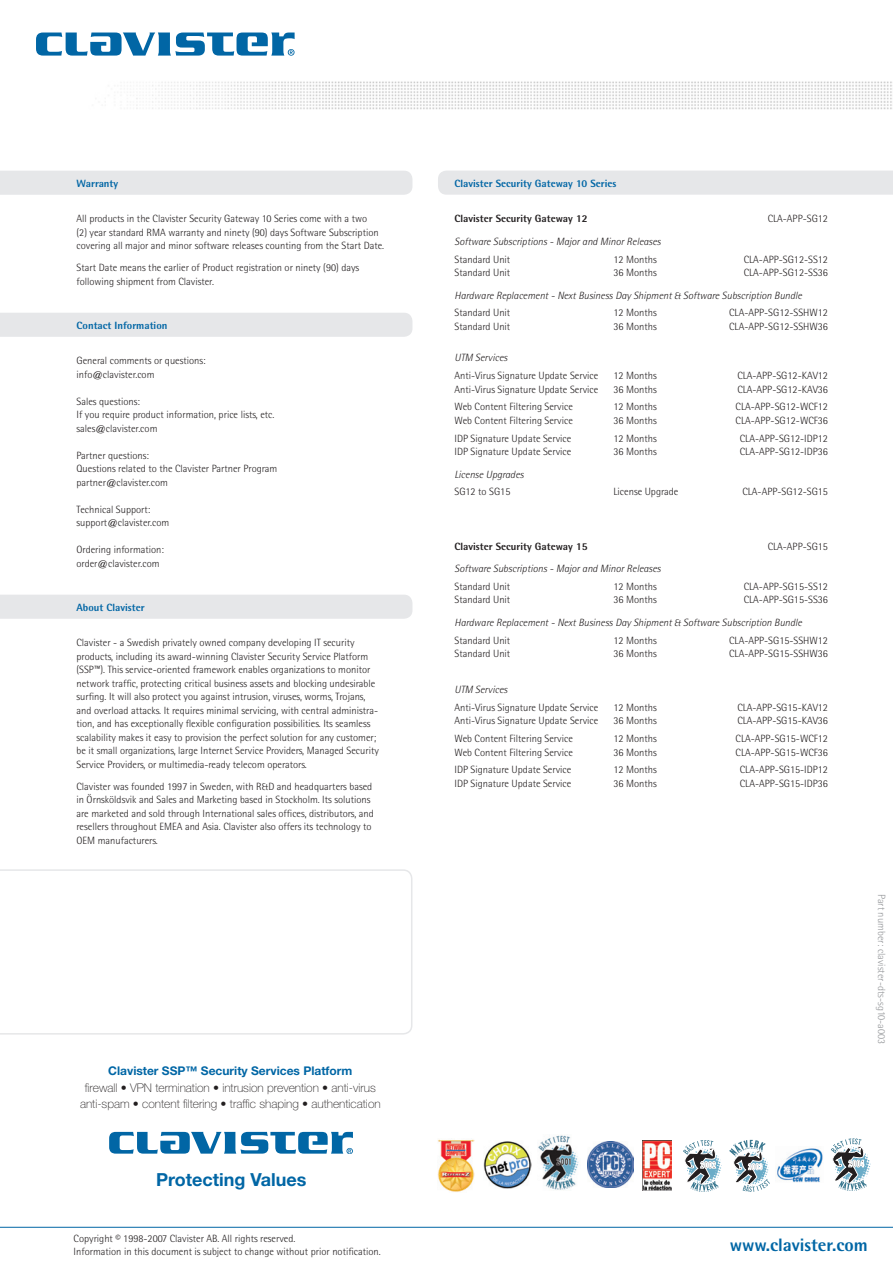
<style>
.page{position:relative;width:893px;height:1263px;background:#fff}
.page>*{position:absolute;margin:0;border:0;box-sizing:border-box;transform-origin:0 0}
.t1{font:800 18px "Rotis Semi Sans";color:#0166a5}
.t2{font:700 18px "Helvetica Neue";color:#0166a5}
.t3{font:100 12px/16.5px "Helvetica Neue";color:#231f20;text-align:center}
.t4{font:700 12px "Helvetica Neue";color:#0166a5}
.t5{font:300 10.5px/13.5px "Rotis Semi Sans";color:#231f20}
.t6{font:italic 300 10.5px "Rotis Semi Sans";color:#231f20}
.t7{font:800 10.5px "Rotis Semi Sans";color:#0166a5}
.t8{font:800 10.5px "Rotis Semi Sans";color:#231f20}
.t9{font:300 10.5px "Rotis Semi Sans";color:#939598}
</style>
<div class="page">
<div style="left:0;top:595px;width:412px;height:24px;background:#e6e7e9"></div>
<div style="left:0;top:313px;width:412px;height:24px;background:#e6e7e9"></div>
<div style="left:0;top:171px;width:412px;height:24px;background:#e6e7e9"></div>
<div style="left:438px;top:171px;width:455px;height:24px;background:#e6e7e9"></div>
<svg style="left:0;top:869px;width:412px;height:165px"></svg>
<img style="left:136px;top:81px;width:756px;height:28px">
<svg style="left:729px;top:1140px;width:41px;height:52px"></svg>
<img style="left:538px;top:1135px;width:41px;height:55px">
<img style="left:483px;top:1141px;width:49px;height:47px">
<img style="left:642px;top:1141px;width:30px;height:49px">
<img style="left:588px;top:1141px;width:46px;height:46px">
<img style="left:719px;top:1159px;width:2px;height:15px">
<svg style="left:683px;top:1140px;width:36px;height:52px"></svg>
<img style="left:777px;top:1148px;width:46px;height:34px">
<img style="left:867px;top:1154px;width:4px;height:21px">
<svg style="left:831px;top:1138px;width:36px;height:53px"></svg>
<img style="left:438px;top:1139px;width:36px;height:53px">
<svg style="left:109px;top:1132px;width:244px;height:21px"></svg>
<hr style="left:0;top:1227px;width:893px;height:1px;background:#0166a5">
<svg style="left:36px;top:33px;width:259px;height:23px"></svg>
<p class="t7" style="left:77px;top:176px;width:43px">Warranty</p>
<p class="t5" style="left:77px;top:212px;width:309px">All products in the Clavister Security Gateway 10 Series come with a two<br>(2) year standard RMA warranty and ninety (90) days Software Subscription covering all major and minor software releases counting from the Start Date.</p>
<p class="t5" style="left:77px;top:261px;width:284px">Start Date means the earlier of Product registration or ninety (90) days following shipment from Clavister.</p>
<p class="t7" style="left:77px;top:319px;width:92px">Contact Information</p>
<p class="t5" style="left:77px;top:354px;width:131px">General comments or questions: info@clavister.com</p>
<p class="t5" style="left:77px;top:394px;width:199px">Sales questions:<br>If you require product information, price lists, etc. sales@clavister.com</p>
<p class="t5" style="left:77px;top:448px;width:202px">Partner questions:<br>Questions related to the Clavister Partner Program partner@clavister.com</p>
<p class="t5" style="left:77px;top:502px;width:94px">Technical Support: support@clavister.com</p>
<p class="t5" style="left:77px;top:543px;width:89px">Ordering information: order@clavister.com</p>
<p class="t7" style="left:77px;top:601px;width:70px">About Clavister</p>
<p class="t5" style="left:77px;top:636px;width:304px">Clavister - a Swedish privately owned company developing IT security products, including its award-winning Clavister Security Service Platform (SSP™). This service-oriented framework enables organizations to monitor network traffic, protecting critical business assets and blocking undesirable surfing. It will also protect you against intrusion, viruses, worms, Trojans, and overload attacks. It requires minimal servicing, with central administra&shy;tion, and has exceptionally flexible configuration possibilities. Its seamless scalability makes it easy to provision the perfect solution for any customer; be it small organizations, large Internet Service Providers, Managed Security Service Providers, or multimedia-ready telecom operators.</p>
<p class="t5" style="left:77px;top:779px;width:299px">Clavister was founded 1997 in Sweden, with R&amp;D and headquarters based in Örnsköldsvik and Sales and Marketing based in Stockholm. Its solutions are marketed and sold through International sales offices, distributors, and resellers throughout EMEA and Asia. Clavister also offers its technology to OEM manufacturers.</p>
<p class="t4" style="left:108px;top:1063px;width:246px">Clavister SSP™ Security Services Platform</p>
<p class="t3" style="left:80px;top:1079px;width:302px">firewall • VPN termination • intrusion prevention • anti-virus anti-spam • content filtering • traffic shaping • authentication</p>
<h1 class="t2" style="left:156px;top:1169px;width:152px">Protecting Values</h1>
<p class="t5" style="left:74px;top:1231px;width:309px">Copyright © 1998-2007 Clavister AB. All rights reserved.<br>Information in this document is subject to change without prior notification.</p>
<p class="t7" style="left:454px;top:177px;width:163px">Clavister Security Gateway 10 Series</p>
<p class="t8" style="left:454px;top:212px;width:135px">Clavister Security Gateway 12</p>
<p class="t5" style="left:768px;top:212px;width:62px">CLA-APP-SG12</p>
<p class="t6" style="left:454px;top:235px;width:208px">Software Subscriptions - Major and Minor Releases</p>
<p class="t5" style="left:454px;top:252px;width:57px">Standard Unit</p>
<p class="t5" style="left:613px;top:252px;width:45px">12 Months</p>
<p class="t5" style="left:744px;top:252px;width:86px">CLA-APP-SG12-SS12</p>
<p class="t5" style="left:454px;top:266px;width:57px">Standard Unit</p>
<p class="t5" style="left:613px;top:266px;width:45px">36 Months</p>
<p class="t5" style="left:744px;top:266px;width:86px">CLA-APP-SG12-SS36</p>
<p class="t6" style="left:454px;top:289px;width:349px">Hardware Replacement - Next Business Day Shipment &amp; Software Subscription Bundle</p>
<p class="t5" style="left:454px;top:306px;width:57px">Standard Unit</p>
<p class="t5" style="left:613px;top:306px;width:45px">12 Months</p>
<p class="t5" style="left:729px;top:306px;width:100px">CLA-APP-SG12-SSHW12</p>
<p class="t5" style="left:454px;top:320px;width:57px">Standard Unit</p>
<p class="t5" style="left:613px;top:320px;width:45px">36 Months</p>
<p class="t5" style="left:729px;top:320px;width:100px">CLA-APP-SG12-SSHW36</p>
<p class="t6" style="left:454px;top:352px;width:54px">UTM Services</p>
<p class="t5" style="left:454px;top:369px;width:145px">Anti-Virus Signature Update Service</p>
<p class="t5" style="left:613px;top:369px;width:45px">12 Months</p>
<p class="t5" style="left:737px;top:369px;width:92px">CLA-APP-SG12-KAV12</p>
<p class="t5" style="left:454px;top:382px;width:145px">Anti-Virus Signature Update Service</p>
<p class="t5" style="left:613px;top:382px;width:45px">36 Months</p>
<p class="t5" style="left:737px;top:382px;width:92px">CLA-APP-SG12-KAV36</p>
<p class="t5" style="left:454px;top:400px;width:120px">Web Content Filtering Service</p>
<p class="t5" style="left:613px;top:400px;width:45px">12 Months</p>
<p class="t5" style="left:736px;top:400px;width:94px">CLA-APP-SG12-WCF12</p>
<p class="t5" style="left:454px;top:414px;width:120px">Web Content Filtering Service</p>
<p class="t5" style="left:613px;top:414px;width:45px">36 Months</p>
<p class="t5" style="left:736px;top:414px;width:94px">CLA-APP-SG12-WCF36</p>
<p class="t5" style="left:454px;top:431px;width:118px">IDP Signature Update Service</p>
<p class="t5" style="left:613px;top:431px;width:45px">12 Months</p>
<p class="t5" style="left:740px;top:431px;width:90px">CLA-APP-SG12-IDP12</p>
<p class="t5" style="left:454px;top:445px;width:118px">IDP Signature Update Service</p>
<p class="t5" style="left:613px;top:445px;width:45px">36 Months</p>
<p class="t5" style="left:740px;top:445px;width:90px">CLA-APP-SG12-IDP36</p>
<p class="t6" style="left:454px;top:468px;width:71px">License Upgrades</p>
<p class="t5" style="left:454px;top:485px;width:57px">SG12 to SG15</p>
<p class="t5" style="left:613px;top:485px;width:66px">License Upgrade</p>
<p class="t5" style="left:742px;top:485px;width:87px">CLA-APP-SG12-SG15</p>
<p class="t8" style="left:454px;top:539px;width:135px">Clavister Security Gateway 15</p>
<p class="t5" style="left:768px;top:539px;width:62px">CLA-APP-SG15</p>
<p class="t6" style="left:454px;top:562px;width:208px">Software Subscriptions - Major and Minor Releases</p>
<p class="t5" style="left:454px;top:579px;width:57px">Standard Unit</p>
<p class="t5" style="left:613px;top:579px;width:45px">12 Months</p>
<p class="t5" style="left:744px;top:579px;width:86px">CLA-APP-SG15-SS12</p>
<p class="t5" style="left:454px;top:593px;width:57px">Standard Unit</p>
<p class="t5" style="left:613px;top:593px;width:45px">36 Months</p>
<p class="t5" style="left:744px;top:593px;width:86px">CLA-APP-SG15-SS36</p>
<p class="t6" style="left:454px;top:616px;width:349px">Hardware Replacement - Next Business Day Shipment &amp; Software Subscription Bundle</p>
<p class="t5" style="left:454px;top:633px;width:57px">Standard Unit</p>
<p class="t5" style="left:613px;top:633px;width:45px">12 Months</p>
<p class="t5" style="left:729px;top:633px;width:100px">CLA-APP-SG15-SSHW12</p>
<p class="t5" style="left:454px;top:647px;width:57px">Standard Unit</p>
<p class="t5" style="left:613px;top:647px;width:45px">36 Months</p>
<p class="t5" style="left:729px;top:647px;width:100px">CLA-APP-SG15-SSHW36</p>
<p class="t6" style="left:454px;top:683px;width:54px">UTM Services</p>
<p class="t5" style="left:454px;top:700px;width:145px">Anti-Virus Signature Update Service</p>
<p class="t5" style="left:613px;top:700px;width:45px">12 Months</p>
<p class="t5" style="left:737px;top:700px;width:92px">CLA-APP-SG15-KAV12</p>
<p class="t5" style="left:454px;top:714px;width:145px">Anti-Virus Signature Update Service</p>
<p class="t5" style="left:613px;top:714px;width:45px">36 Months</p>
<p class="t5" style="left:737px;top:714px;width:92px">CLA-APP-SG15-KAV36</p>
<p class="t5" style="left:454px;top:732px;width:120px">Web Content Filtering Service</p>
<p class="t5" style="left:613px;top:732px;width:45px">12 Months</p>
<p class="t5" style="left:736px;top:732px;width:94px">CLA-APP-SG15-WCF12</p>
<p class="t5" style="left:454px;top:745px;width:120px">Web Content Filtering Service</p>
<p class="t5" style="left:613px;top:745px;width:45px">36 Months</p>
<p class="t5" style="left:736px;top:745px;width:94px">CLA-APP-SG15-WCF36</p>
<p class="t5" style="left:454px;top:763px;width:118px">IDP Signature Update Service</p>
<p class="t5" style="left:613px;top:763px;width:45px">12 Months</p>
<p class="t5" style="left:740px;top:763px;width:90px">CLA-APP-SG15-IDP12</p>
<p class="t5" style="left:454px;top:776px;width:118px">IDP Signature Update Service</p>
<p class="t5" style="left:613px;top:776px;width:45px">36 Months</p>
<p class="t5" style="left:740px;top:776px;width:90px">CLA-APP-SG15-IDP36</p>
<p class="t9" style="left:888px;top:894px;width:152px;rotate:90deg">Part number: clavister-dts-sg10-a003</p>
<h1 class="t1" style="left:730px;top:1233px;width:140px">www.clavister.com</h1>
</div>
